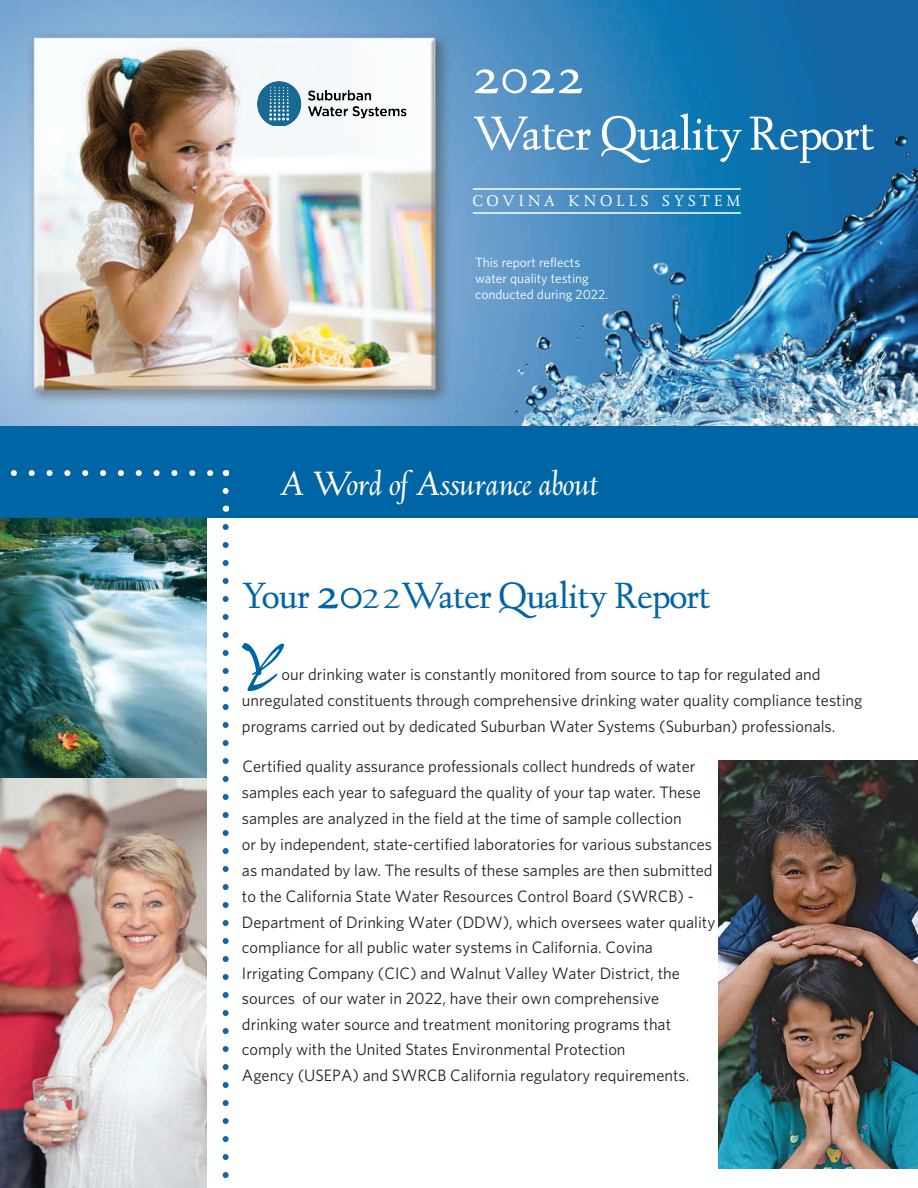
<style>
.page{position:relative;width:918px;height:1188px;background:#fff}
.page>*{position:absolute;margin:0;border:0;box-sizing:border-box;transform-origin:0 0}
.t1{font:60px "Kaatskill H";color:#fff}
.t2{font:54px "Pepita";color:#0065a4}
.t3{font:51px "Kaatskill H";letter-spacing:-.015em;color:#fff}
.t4{font:39px "Kaatskill H";letter-spacing:-.015em;color:#0065a4}
.t5{font:italic 36px "Kaatskill H";color:#fff}
.t6{font:16.5px/25.8px "Whitney";color:#231f20}
.t7{font:16.5px "Kaatskill H SC";letter-spacing:.255em;color:#fff}
.t8{font:13.35px/16px "Whitney";color:#fff}
.s1{font-size:51px}
.s2{font-family:"Goudy Old Style T";font-size:27px}
</style>
<div class="page">
<img style="left:0;top:778px;width:207px;height:410px">
<img style="left:0;top:518px;width:207px;height:260px">
<img style="left:0;top:0;width:918px;height:426px">
<img style="left:719px;top:761px;width:199px;height:407px">
<div style="left:0;top:426px;width:918px;height:92px;background:#0065a4"></div>
<hr style="left:473px;top:188px;width:268px;height:2px;background:#fff">
<hr style="left:473px;top:212px;width:268px;height:2px;background:#fff">
<svg style="left:10px;top:470px;width:204px;height:6px"></svg>
<svg style="left:223px;top:491px;width:6px;height:687px"></svg>
<img style="left:257px;top:82px;width:158px;height:44px">
<h1 class="t1" style="left:473px;top:40px;width:114px">2022</h1>
<h3 class="t3" style="left:473px;top:105px;width:403px">Water QualityReport</h3>
<p class="t7" style="left:473px;top:192px;width:269px">COVINA KNOLLS SYSTEM</p>
<p class="t8" style="left:475px;top:254px;width:135px">This report reflects water quality testing conducted during 2022.</p>
<h3 class="t5" style="left:280px;top:463px;width:320px">A Word of Assurance about</h3>
<h3 class="t4" style="left:242px;top:574px;width:470px">Your <span class="s1">20</span><span class="s2">22</span>Water Quality Report</h3>
<h2 class="t2" style="left:240px;top:624px;width:46px">Y</h2>
<p class="t6" style="left:242px;top:661px;width:622px;text-indent:40px">our drinking water is constantly monitored from source to tap for regulated and unregulated constituents through comprehensive drinking water quality compliance testing programs carried out by dedicated Suburban Water Systems (Suburban) professionals.</p>
<p class="t6" style="left:242px;top:753px;width:475px">Certified quality assurance professionals collect hundreds of water samples each year to safeguard the quality of your tap water. These samples are analyzed in the field at the time of sample collection<br>or by independent, state-certified laboratories for various substances as mandated by law. The results of these samples are then submitted to the California State Water Resources Control Board (SWRCB) - Department of Drinking Water (DDW), which oversees water quality compliance for all public water systems in California. Covina Irrigating Company (CIC) and Walnut Valley Water District, the sources of our water in 2022, have their own comprehensive drinking water source and treatment monitoring programs that comply with the United States Environmental Protection<br>Agency (USEPA) and SWRCB California regulatory requirements.</p>
</div>
